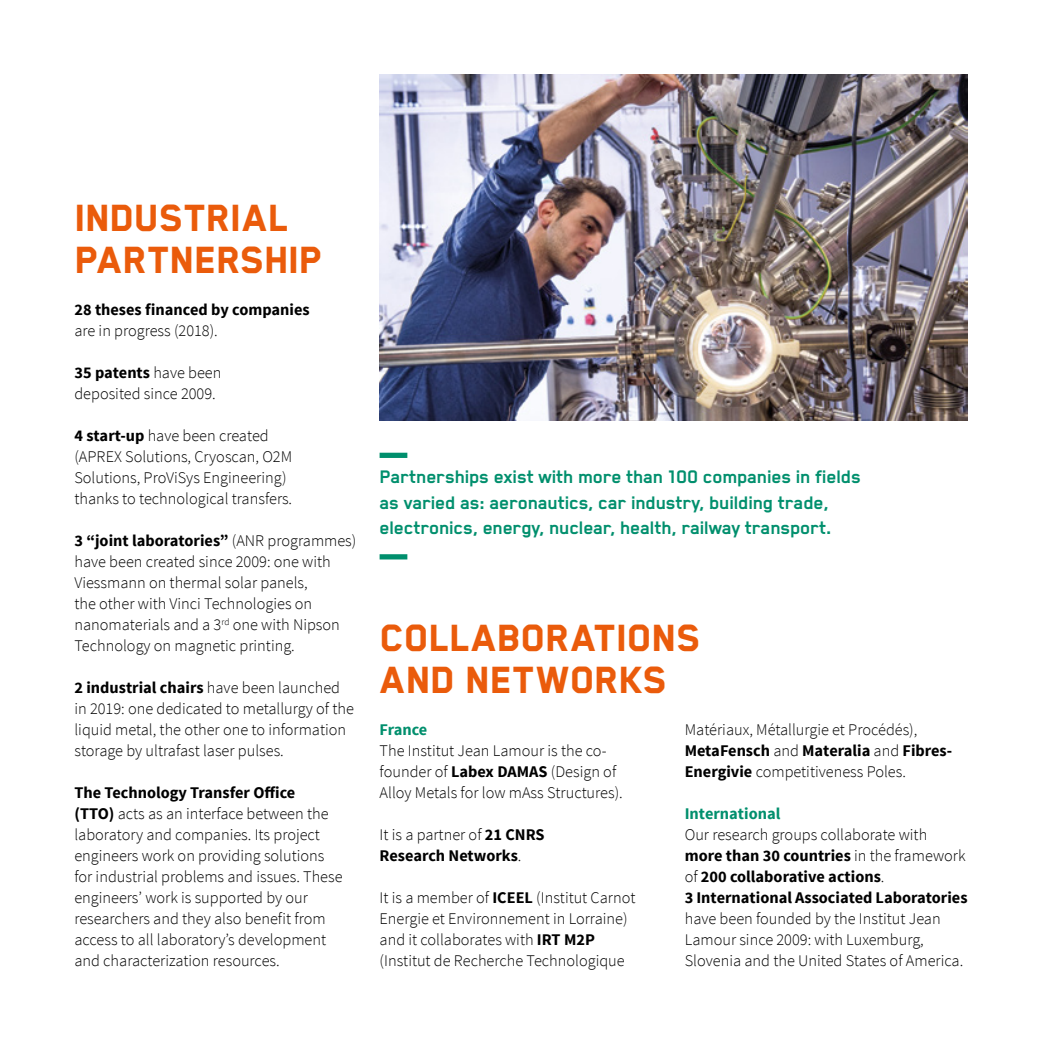
<style>
.page{position:relative;width:1042px;height:1042px;background:#fff}
.page>*{position:absolute;margin:0;border:0;box-sizing:border-box;transform-origin:0 0}
.t1{font:800 43.75px/42px "Blender";color:#ea5b0b}
.t2{font:700 21px/25.4px "Blender";letter-spacing:-.005em;color:#008f6d}
.t3{font:300 16.28px/21px "Source Sans Pro";color:#000}
.t4{font:700 16.28px/21px "Source Sans Pro";color:#000}
.t5{font:700 16.28px "Source Sans Pro";color:#008f6d}
.s1{font-weight:700}
.s2{font-weight:300}
</style>
<div class="page">
<img style="left:379px;top:74px;width:588px;height:346px">
<div style="left:379px;top:453px;width:28px;height:5px;background:#008f6d"></div>
<div style="left:379px;top:554px;width:28px;height:5px;background:#008f6d"></div>
<h1 class="t1" style="left:74px;top:197px;width:249px">INDUSTRIAL<br>PARTNERSHIP</h1>
<p class="t4" style="left:74px;top:300px;width:237px">28 theses financed by companies</p>
<p class="t3" style="left:74px;top:320px;width:145px">are in progress (2018).</p>
<p class="t3" style="left:74px;top:362px;width:149px"><span class="s1">35 patents</span> have been deposited since 2009.</p>
<p class="t3" style="left:74px;top:425px;width:219px"><span class="s1">4 start-up</span> have been created (APREX Solutions, Cryoscan, O2M Solutions, ProViSys Engineering) thanks to technological transfers.</p>
<p class="t3" style="left:74px;top:530px;width:283px"><span class="s1">3 “joint laboratories”</span> (ANR programmes) have been created since 2009: one with Viessmann on thermal solar panels,<br>the other with Vinci Technologies on nanomaterials and a 3<sup>rd</sup> one with Nipson Technology on magnetic printing.</p>
<p class="t3" style="left:74px;top:677px;width:281px"><span class="s1">2 industrial chairs</span> have been launched in 2019: one dedicated to metallurgy of the liquid metal, the other one to information storage by ultrafast laser pulses.</p>
<p class="t3" style="left:74px;top:782px;width:270px"><span class="s1">The Technology Transfer Office<br>(TTO)</span> acts as an interface between the laboratory and companies. Its project engineers work on providing solutions for industrial problems and issues. These engineers’ work is supported by our researchers and they also benefit from access to all laboratory’s development and characterization resources.</p>
<p class="t2" style="left:379px;top:464px;width:483px">Partnerships exist with more than 100 companies in fields as varied as: aeronautics, car industry, building trade, electronics, energy, nuclear, health, railway transport.</p>
<h1 class="t1" style="left:379px;top:617px;width:322px">COLLABORATIONS<br>AND NETWORKS</h1>
<p class="t5" style="left:379px;top:719px;width:49px">France</p>
<p class="t3" style="left:379px;top:740px;width:245px">The Institut Jean Lamour is the co&shy;founder of <span class="s1">Labex DAMAS</span> (Design of<br>Alloy Metals for low mAss Structures).</p>
<p class="t4" style="left:379px;top:825px;width:166px"><span class="s2">It is a partner of</span> 21 CNRS<br>Research Networks<span class="s2">.</span></p>
<p class="t3" style="left:379px;top:887px;width:257px">It is a member of <span class="s1">ICEEL</span> (Institut Carnot Energie et Environnement in Lorraine) and it collaborates with <span class="s1">IRT M2P </span>(Institut de Recherche Technologique</p>
<p class="t3" style="left:685px;top:719px;width:269px">Matériaux, Métallurgie et Procédés),<br><span class="s1">MetaFensch</span> and <span class="s1">Materalia</span> and <span class="s1">Fibres-<br>Energivie</span> competitiveness Poles.</p>
<p class="t5" style="left:685px;top:803px;width:97px">International</p>
<p class="t4" style="left:685px;top:825px;width:284px"><span class="s2">Our research groups collaborate with </span>more than 30 countries <span class="s2">in the framework of</span> 200 collaborative actions<span class="s2">.<br></span>3 International Associated Laboratories</p>
<p class="t3" style="left:685px;top:908px;width:280px">have been founded by the Institut Jean<br>Lamour since 2009: with Luxemburg,<br>Slovenia and the United States of America.</p>
</div>
